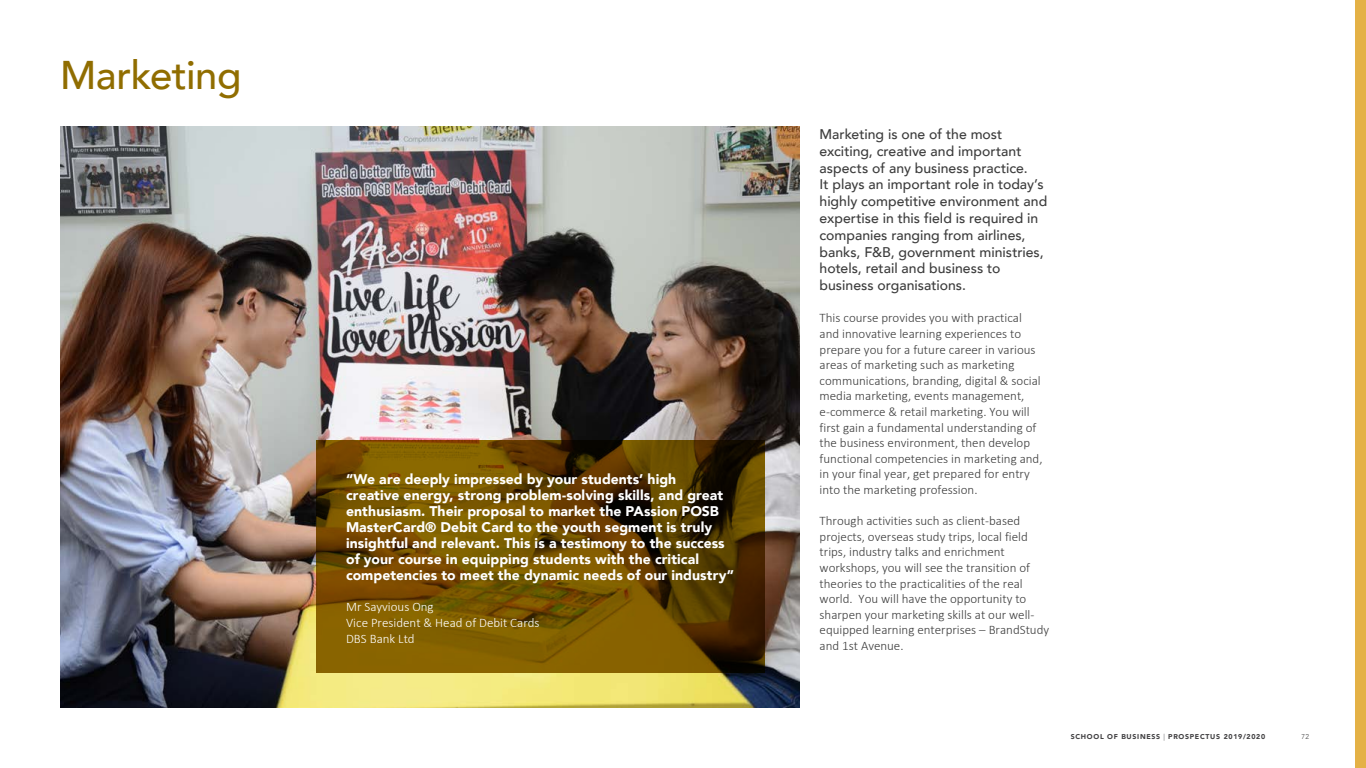
<style>
.page{position:relative;width:1366px;height:768px;background:#fff}
.page>*{position:absolute;margin:0;border:0;box-sizing:border-box;transform-origin:0 0}
.t1{font:500 40px "Avenir";letter-spacing:-.01em;color:#906d00}
.t2{font:900 14px/16px "Avenir";letter-spacing:.005em;color:#fff}
.t3{font:500 14px/16.8px "Avenir";color:#3c3c3c}
.t4{font:300 13px/15.6px "Calibri";color:#3c3c3c}
.t5{font:300 13px/15.6px "Calibri";color:#fff}
.t6{font:900 7px "Avenir";letter-spacing:.1em;color:#414042}
.t7{font:300 7px "Avenir";color:#414042}
.s1{font-weight:300}
</style>
<div class="page">
<img style="left:60px;top:126px;width:740px;height:582px">
<svg style="left:316px;top:440px;width:448px;height:233px;background:#6a4900"></svg>
<div style="left:1355px;top:0;width:11px;height:768px;background:#e4b146"></div>
<h1 class="t1" style="left:60px;top:41px;width:183px">Marketing</h1>
<p class="t2" style="left:346px;top:471px;width:390px">“We are deeply impressed by your students’ high<br>creative energy, strong problem-solving skills, and great enthusiasm. Their proposal to market the PAssion POSB MasterCard® Debit Card to the youth segment is truly insightful and relevant. This is a testimony to the success of your course in equipping students with the critical competencies to meet the dynamic needs of our industry”</p>
<p class="t5" style="left:346px;top:599px;width:195px">Mr Sayvious Ong<br>Vice President &amp; Head of Debit Cards<br>DBS Bank Ltd</p>
<p class="t3" style="left:820px;top:125px;width:229px">Marketing is one of the most exciting, creative and important aspects of any business practice.<br>It plays an important role in today’s highly competitive environment and expertise in this field is required in companies ranging from airlines, banks, F&amp;B, government ministries, hotels, retail and business to business organisations.</p>
<p class="t4" style="left:820px;top:310px;width:224px">This course provides you with practical and innovative learning experiences to prepare you for a future career in various areas of marketing such as marketing communications, branding, digital &amp; social media marketing, events management, e-commerce &amp; retail marketing. You will first gain a fundamental understanding of the business environment, then develop functional competencies in marketing and, in your final year, get prepared for entry into the marketing profession.</p>
<p class="t4" style="left:820px;top:513px;width:231px">Through activities such as client-based projects, overseas study trips, local field trips, industry talks and enrichment workshops, you will see the transition of theories to the practicalities of the real world. You will have the opportunity to sharpen your marketing skills at our well&shy;equipped learning enterprises – BrandStudy and 1st Avenue.</p>
<p class="t6" style="left:1071px;top:731px;width:196px">SCHOOL OF BUSINESS <span class="s1">|</span> PROSPECTUS 2019/2020</p>
<p class="t7" style="left:1302px;top:733px;width:9px">72</p>
</div>
